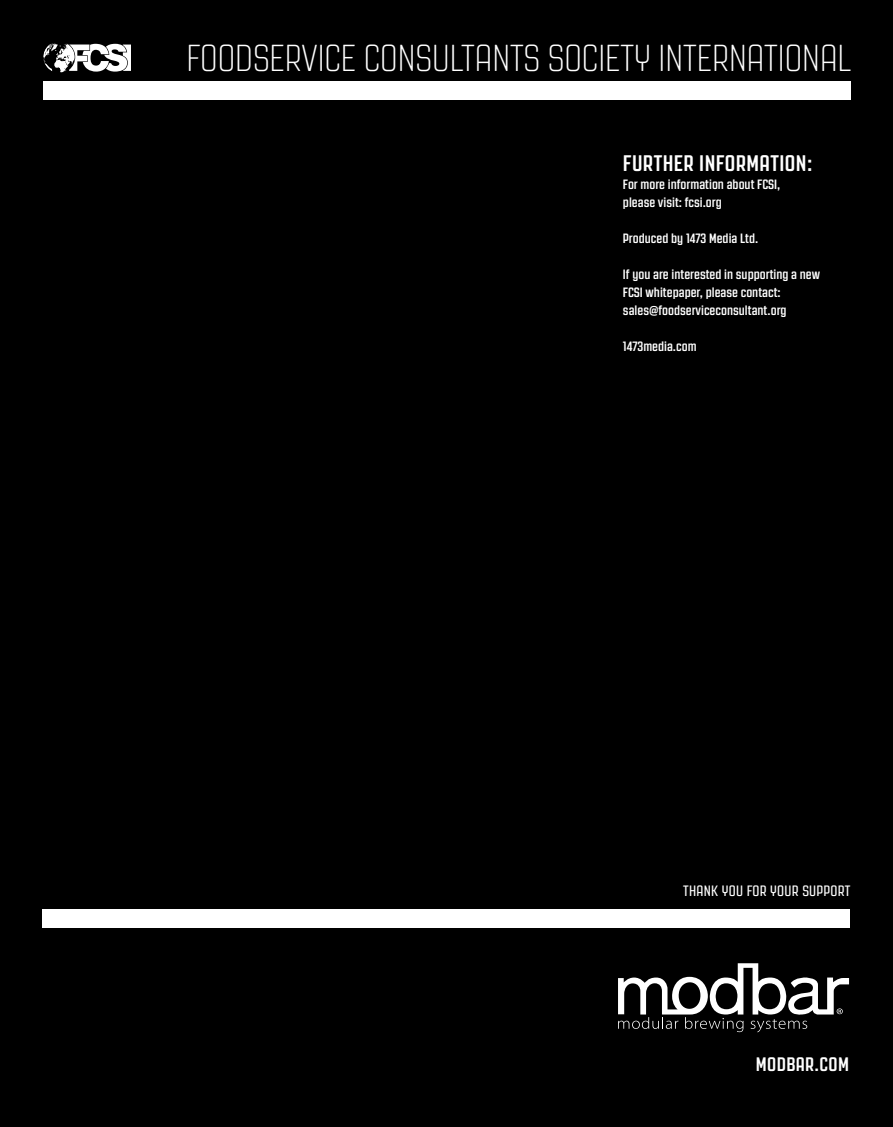
<style>
.page{position:relative;width:893px;height:1127px;background:#000}
.page>*{position:absolute;margin:0;border:0;box-sizing:border-box;transform-origin:0 0}
.t1{font:200 37.5px "Revolution Gothic";color:#fff}
.t2{font:700 22.5px "Revolution Gothic";letter-spacing:.02em;color:#fff}
.t3{font:700 19.5px "Revolution Gothic";letter-spacing:.02em;color:#fff}
.t4{font:15px "Revolution Gothic";letter-spacing:.02em;color:#fff}
.t5{font:700 13.5px/18px "Revolution Gothic";color:#fff}
</style>
<div class="page">
<div style="left:43px;top:81px;width:808px;height:18px;background:#fff"></div>
<svg style="left:43px;top:43px;width:88px;height:29px"></svg>
<div style="left:43px;top:909px;width:807px;height:18px;background:#fff"></div>
<svg style="left:618px;top:963px;width:231px;height:69px"></svg>
<h1 class="t1" style="left:186px;top:38px;width:666px">FOODSERVICE CONSULTANTS SOCIETY INTERNATIONAL</h1>
<h2 class="t2" style="left:623px;top:151px;width:191px">FURTHER INFORMATION:</h2>
<p class="t5" style="left:623px;top:175px;width:159px">For more information about FCSI, please visit: fcsi.org</p>
<p class="t5" style="left:623px;top:229px;width:137px">Produced by 1473 Media Ltd.</p>
<p class="t5" style="left:623px;top:265px;width:199px">If you are interested in supporting a new<br>FCSI whitepaper, please contact: sales@foodserviceconsultant.org</p>
<p class="t5" style="left:623px;top:337px;width:75px">1473media.com</p>
<p class="t4" style="left:683px;top:882px;width:169px">THANK YOU FOR YOUR SUPPORT</p>
<h3 class="t3" style="left:756px;top:1054px;width:95px">MODBAR.COM</h3>
</div>
